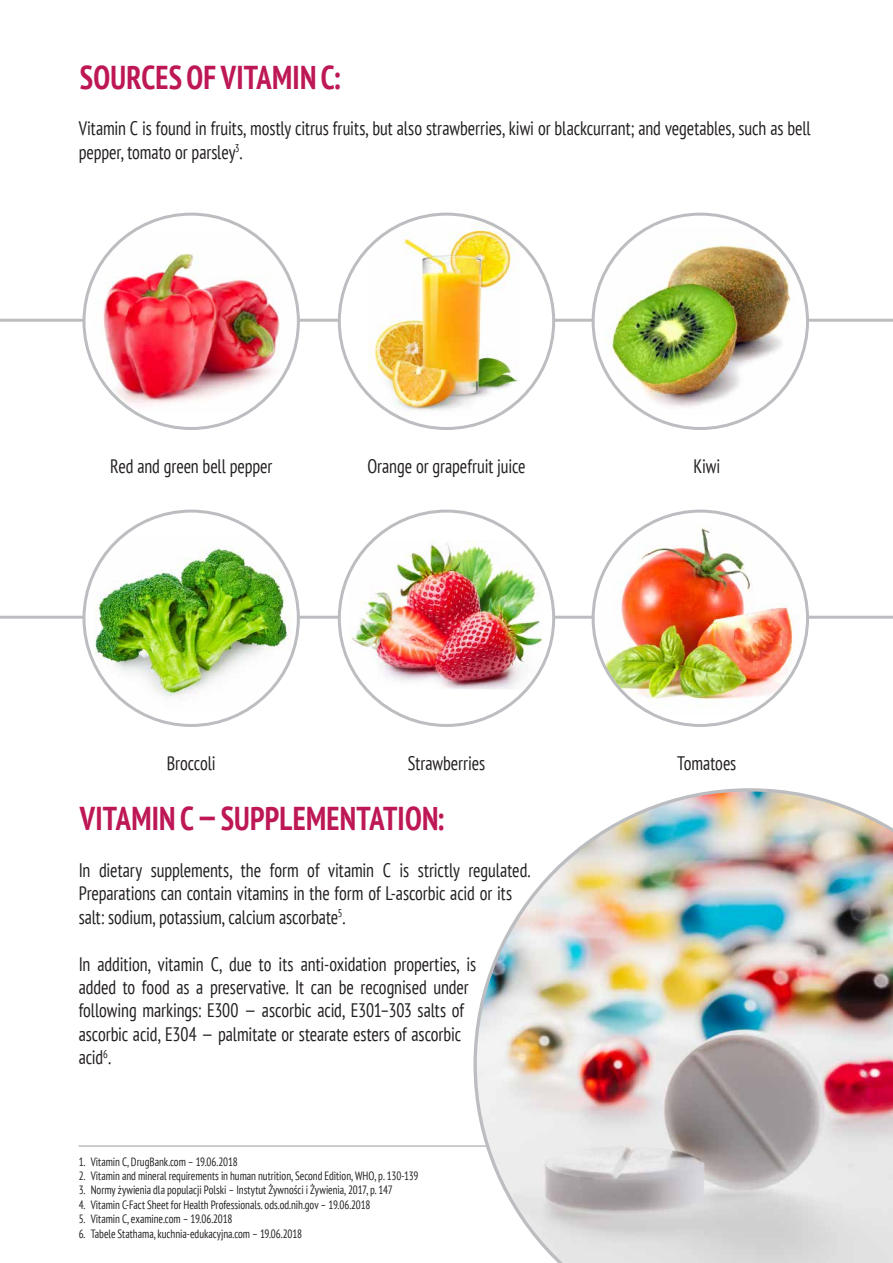
<style>
.page{position:relative;width:893px;height:1263px;background:#fff}
.page>*{position:absolute;margin:0;border:0;box-sizing:border-box;transform-origin:0 0}
.t1{font:700 condensed 33px "PT Sans";letter-spacing:.01em;color:#bd1855;scale:.92 1}
.t2{font:condensed 19.5px/23.4px "PT Sans";letter-spacing:-.005em;color:#231f20;scale:.92 1}
.t3{font:condensed 12px "PT Sans";color:#231f20;scale:.92 1}
</style>
<div class="page">
<hr style="left:0;top:319px;width:893px;height:3px;background:#bcbdc0">
<div style="left:339px;top:214px;width:215px;height:214px;background:#fff;border-radius:50%"></div>
<img style="left:368px;top:222px;width:154px;height:194px">
<img style="left:593px;top:228px;width:214px;height:187px">
<img style="left:86px;top:230px;width:212px;height:182px">
<hr style="left:0;top:616px;width:893px;height:3px;background:#bcbdc0">
<div style="left:339px;top:511px;width:215px;height:214px;background:#fff;border-radius:50%"></div>
<img style="left:349px;top:540px;width:194px;height:149px">
<img style="left:86px;top:535px;width:212px;height:177px">
<svg style="left:593px;top:511px;width:214px;height:214px"></svg>
<img style="left:593px;top:522px;width:211px;height:192px">
<hr style="left:79px;top:1145px;width:733px;height:2px;background:#bcbdc0">
<img style="left:473px;top:788px;width:420px;height:475px">
<p class="t1" style="left:80px;top:55px;width:285px">SOURCES OF VITAMIN C:</p>
<p class="t2" style="left:79px;top:116px;width:797px">Vitamin C is found in fruits, mostly citrus fruits, but also strawberries, kiwi or blackcurrant; and vegetables, such as bell pepper, tomato or parsley<sup>3</sup>.</p>
<p class="t2" style="left:110px;top:454px;width:178px">Red and green bell pepper</p>
<p class="t2" style="left:367px;top:454px;width:174px">Orange or grapefruit juice</p>
<p class="t2" style="left:693px;top:454px;width:31px">Kiwi</p>
<p class="t2" style="left:167px;top:751px;width:55px">Broccoli</p>
<p class="t2" style="left:408px;top:751px;width:85px">Strawberries</p>
<p class="t2" style="left:677px;top:751px;width:66px">Tomatoes</p>
<p class="t1" style="left:80px;top:797px;width:398px">VITAMIN C — SUPPLEMENTATION:</p>
<p class="t2" style="left:79px;top:858px;width:492px">In dietary supplements, the form of vitamin C is strictly regulated.<br>Preparations can contain vitamins in the form of L-ascorbic acid or its salt: sodium, potassium, calcium ascorbate<sup>5</sup>.</p>
<p class="t2" style="left:79px;top:952px;width:434px">In addition, vitamin C, due to its anti-oxidation properties, is added to food as a preservative. It can be recognised under following markings: E300 — ascorbic acid, E301–303 salts of ascorbic acid, E304 — palmitate or stearate esters of ascorbic acid<sup>6</sup>.</p>
<p class="t3" style="left:79px;top:1154px;width:174px">1. Vitamin C, DrugBank.com – 19.06.2018</p>
<p class="t3" style="left:79px;top:1168px;width:371px">2. Vitamin and mineral requirements in human nutrition, Second Edition, WHO, p. 130-139</p>
<p class="t3" style="left:79px;top:1182px;width:343px">3. Normy żywienia dla populacji Polski – Instytut Żywności i Żywienia, 2017, p. 147</p>
<p class="t3" style="left:79px;top:1197px;width:319px">4. Vitamin C-Fact Sheet for Health Professionals. ods.od.nih.gov – 19.06.2018</p>
<p class="t3" style="left:79px;top:1211px;width:169px">5. Vitamin C, examine.com – 19.06.2018</p>
<p class="t3" style="left:79px;top:1226px;width:244px">6. Tabele Stathama, kuchnia-edukacyjna.com – 19.06.2018</p>
</div>
